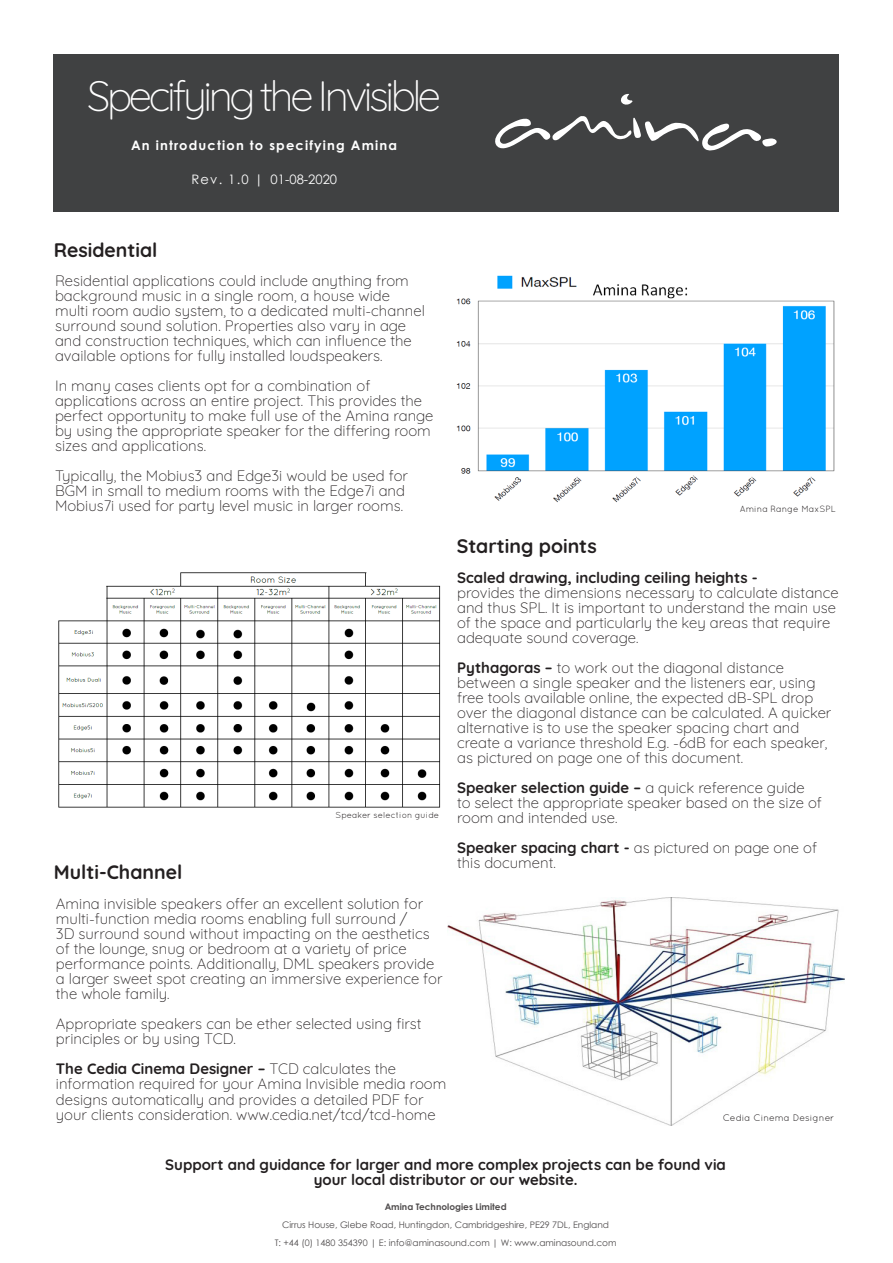
<style>
.page{position:relative;width:893px;height:1263px;background:#fff}
.page>*{position:absolute;margin:0;border:0;box-sizing:border-box;transform-origin:0 0}
.t1{font:300 42.3px "Quicksand";letter-spacing:-.08em;color:#fff}
.t2{font:700 19.5px "Quicksand";color:#231f20}
.t3{font:300 15px/15px "Quicksand";color:#231f20}
.t4{font:700 15px "Quicksand";color:#231f20}
.t5{font:700 13.05px "Century Gothic Pro";letter-spacing:.09em;color:#fff}
.t6{font:13.05px "Century Gothic";color:#fff}
.t7{font:9.45px "Quicksand";color:#231f20}
.t8{font:9px/18px "Century Gothic";color:#231f20;text-align:center}
.t9{font:700 9px "Century Gothic Pro";color:#231f20}
.t10{font:9px "Quicksand";color:#231f20}
.t11{font:8.55px "Quicksand";color:#231f20}
.s1{font-weight:700}
</style>
<div class="page">
<div style="left:53px;top:54px;width:786px;height:158px;background:#404142"></div>
<svg style="left:495px;top:116px;width:282px;height:35px"></svg>
<svg style="left:621px;top:94px;width:12px;height:11px"></svg>
<img style="left:456px;top:275px;width:379px;height:228px">
<img style="left:448px;top:898px;width:397px;height:228px">
<img style="left:58px;top:572px;width:383px;height:236px">
<h1 class="t1" style="left:87px;top:64px;width:355px">Specifying the Invisible</h1>
<p class="t5" style="left:131px;top:137px;width:267px">An introduction to specifying Amina</p>
<p class="t6" style="left:192px;top:170px;width:147px">Rev. 1.0 | 01-08-2020</p>
<p class="t2" style="left:54px;top:233px;width:105px">Residential</p>
<p class="t3" style="left:55px;top:272px;width:371px">Residential applications could include anything from background music in a single room, a house wide multi room audio system, to a dedicated multi-channel surround sound solution. Properties also vary in age and construction techniques, which can influence the available options for fully installed loudspeakers.</p>
<p class="t3" style="left:55px;top:377px;width:380px">In many cases clients opt for a combination of applications across an entire project. This provides the perfect opportunity to make full use of the Amina range by using the appropriate speaker for the differing room sizes and applications.</p>
<p class="t3" style="left:55px;top:467px;width:355px">Typically, the Mobius3 and Edge3i would be used for<br>BGM in small to medium rooms with the Edge7i and<br>Mobius7i used for party level music in larger rooms.</p>
<p class="t2" style="left:54px;top:856px;width:130px">Multi-Channel</p>
<p class="t11" style="left:336px;top:810px;width:105px">Speaker selection guide</p>
<p class="t3" style="left:56px;top:895px;width:388px">Amina invisible speakers offer an excellent solution for multi-function media rooms enabling full surround /<br>3D surround sound without impacting on the aesthetics of the lounge, snug or bedroom at a variety of price performance points. Additionally, DML speakers provide a larger sweet spot creating an immersive experience for the whole family.</p>
<p class="t3" style="left:56px;top:1015px;width:367px">Appropriate speakers can be ether selected using first principles or by using TCD.</p>
<p class="t3" style="left:56px;top:1060px;width:392px"><span class="s1">The Cedia Cinema Designer –</span> TCD calculates the information required for your Amina Invisible media room designs automatically and provides a detailed PDF for your clients consideration. www.cedia.net/tcd/tcd-home</p>
<p class="t2" style="left:457px;top:530px;width:142px">Starting points</p>
<p class="t10" style="left:740px;top:504px;width:98px">Amina Range MaxSPL</p>
<p class="t4" style="left:457px;top:565px;width:302px">Scaled drawing, including ceiling heights -</p>
<p class="t3" style="left:457px;top:584px;width:383px">provides the dimensions necessary to calculate distance and thus SPL. It is important to understand the main use of the space and particularly the key areas that require adequate sound coverage.</p>
<p class="t3" style="left:457px;top:659px;width:376px"><span class="s1">Pythagoras –</span> to work out the diagonal distance between a single speaker and the listeners ear, using free tools available online, the expected dB-SPL drop over the diagonal distance can be calculated. A quicker alternative is to use the speaker spacing chart and create a variance threshold E.g. -6dB for each speaker, as pictured on page one of this document.</p>
<p class="t3" style="left:457px;top:779px;width:366px"><span class="s1">Speaker selection guide –</span> a quick reference guide to select the appropriate speaker based on the size of room and intended use.</p>
<p class="t3" style="left:457px;top:839px;width:361px"><span class="s1">Speaker spacing chart -</span> as pictured on page one of this document.</p>
<p class="t7" style="left:723px;top:1112px;width:113px">Cedia Cinema Designer</p>
<p class="t4" style="left:165px;top:1152px;width:562px">Support and guidance for larger and more complex projects can be found via</p>
<p class="t4" style="left:314px;top:1167px;width:265px">your local distributor or our website.</p>
<p class="t9" style="left:385px;top:1200px;width:123px">Amina Technologies Limited</p>
<p class="t8" style="left:275px;top:1215px;width:343px">Cirrus House, Glebe Road, Huntingdon, Cambridgeshire, PE29 7DL, England<br>T: +44 (0) 1480 354390 | E: info@aminasound.com | W: www.aminasound.com</p>
</div>
